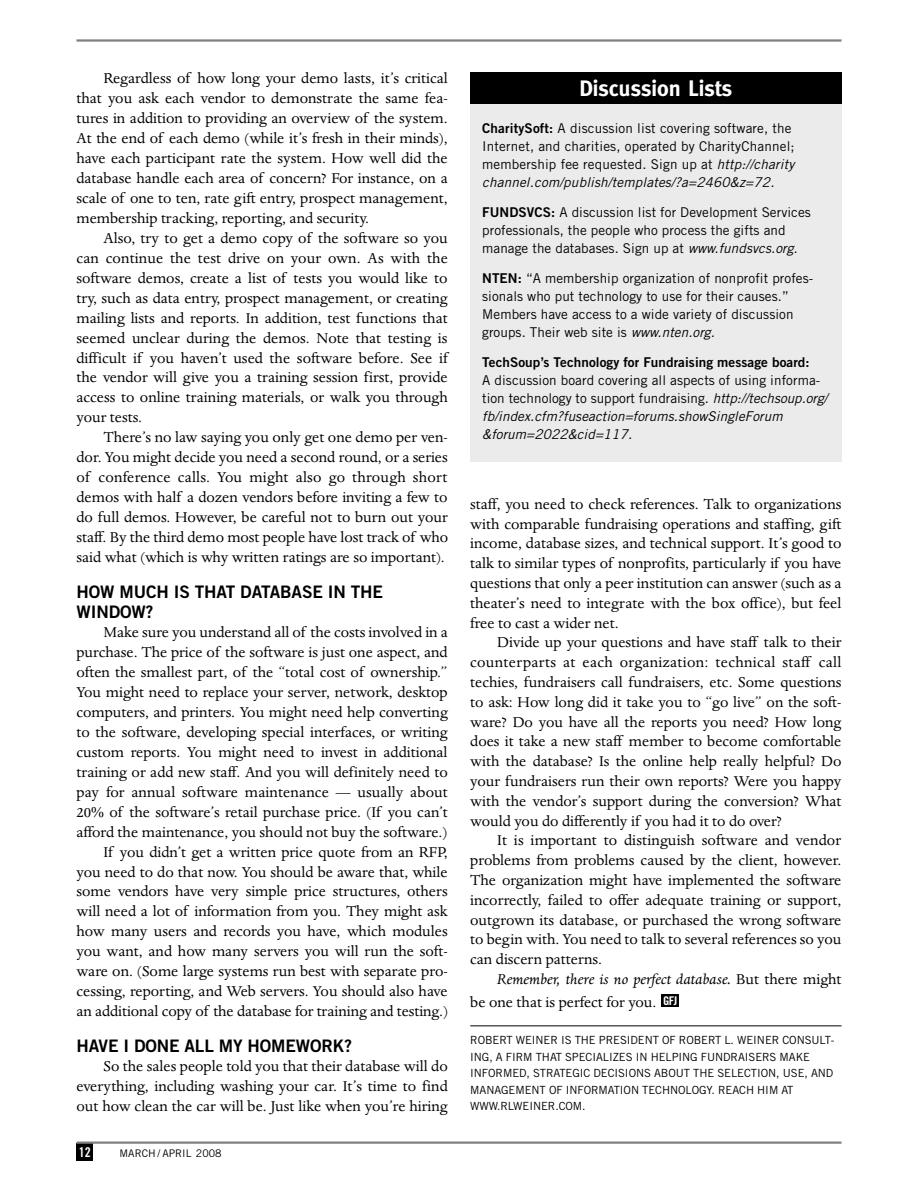
<style>
.page{position:relative;width:918px;height:1188px;background:#fff}
.page>*{position:absolute;margin:0;border:0;box-sizing:border-box;transform-origin:0 0}
.t1{font:700 22.5px "Meta";color:#fff}
.t2{font:17.25px/20.4px "Trade Gothic Bold Two";letter-spacing:-.005em;color:#000}
.t3{font:16.5px/20px "Dante";color:#000;text-align:justify}
.t4{font:13.5px/18px "Trade Gothic";letter-spacing:.005em;color:#000}
.t5{font:italic 13.5px/18px "Trade Gothic";letter-spacing:.005em;color:#000}
.t6{font:13.5px "Trade Gothic Bold Two";letter-spacing:.005em;color:#000}
.t7{font:13.5px "Trade Gothic Bold Cond Twenty";color:#fff}
.t8{font:12px "Trade Gothic Bold Cond Twenty";color:#fff;scale:1.06 1}
.t9{font:11.25px/16.5px "Trade Gothic";letter-spacing:-.005em;color:#000}
.t10{font:10.5px "Trade Gothic";color:#000}
.s1{font-family:"Trade Gothic Bold Two"}
.s2{font-style:italic}
.s3{font-style:normal}
</style>
<div class="page">
<hr style="left:76px;top:39px;width:766px;height:3px;background:#808080">
<div style="left:76px;top:1143px;width:17px;height:17px;background:#000"></div>
<hr style="left:76px;top:1142px;width:766px;height:2px;background:#808080">
<hr style="left:470px;top:1026px;width:372px;height:1px;background:#000">
<div style="left:661px;top:994px;width:18px;height:13px;background:#000"></div>
<div style="left:470px;top:72px;width:372px;height:390px;background:#ebebeb"></div>
<div style="left:470px;top:72px;width:372px;height:32px;background:#000"></div>
<p class="t3" style="left:77px;top:69px;width:373px;text-indent:27px">Regardless of how long your demo lasts, it’s critical that you ask each vendor to demonstrate the same fea&shy;tures in addition to providing an overview of the system.<br>At the end of each demo (while it’s fresh in their minds), have each participant rate the system. How well did the database handle each area of concern? For instance, on a scale of one to ten, rate gift entry, prospect management, membership tracking, reporting, and security.</p>
<p class="t3" style="left:77px;top:229px;width:373px;text-indent:27px">Also, try to get a demo copy of the software so you can continue the test drive on your own. As with the software demos, create a list of tests you would like to try, such as data entry, prospect management, or creating mailing lists and reports. In addition, test functions that seemed unclear during the demos. Note that testing is difficult if you haven’t used the software before. See if the vendor will give you a training session first, provide access to online training materials, or walk you through your tests.</p>
<p class="t3" style="left:77px;top:429px;width:373px;text-indent:27px">There’s no law saying you only get one demo per ven&shy;dor. You might decide you need a second round, or a series of conference calls. You might also go through short demos with half a dozen vendors before inviting a few to do full demos. However, be careful not to burn out your staff. By the third demo most people have lost track of who said what (which is why written ratings are so important).</p>
<p class="t2" style="left:76px;top:583px;width:308px">HOW MUCH IS THAT DATABASE IN THE<br>WINDOW?</p>
<p class="t3" style="left:76px;top:623px;width:373px;text-align:right">Make sure you understand all of the costs involved in a purchase. The price of the software is just one aspect, and often the smallest part, of the “total cost of ownership.” You might need to replace your server, network, desktop computers, and printers. You might need help converting to the software, developing special interfaces, or writing custom reports. You might need to invest in additional training or add new staff. And you will definitely need to pay for annual software maintenance — usually about 20% of the software’s retail purchase price. (If you can’t afford the maintenance, you should not buy the software.)<br>If you didn’t get a written price quote from an RFP, you need to do that now. You should be aware that, while some vendors have very simple price structures, others will need a lot of information from you. They might ask how many users and records you have, which modules you want, and how many servers you will run the soft&shy;ware on. (Some large systems run best with separate pro&shy;cessing, reporting, and Web servers. You should also have an additional copy of the database for training and testing.)</p>
<p class="t2" style="left:76px;top:1037px;width:277px">HAVE I DONE ALL MY HOMEWORK?</p>
<p class="t3" style="left:76px;top:1057px;width:373px;text-indent:27px">So the sales people told you that their database will do everything, including washing your car. It’s time to find out how clean the car will be. Just like when you’re hiring</p>
<p class="t7" style="left:79px;top:1147px;width:13px">12</p>
<p class="t10" style="left:120px;top:1150px;width:104px">MARCH / APRIL 2008</p>
<h1 class="t1" style="left:580px;top:75px;width:154px">Discussion Lists</h1>
<p class="t4" style="left:482px;top:120px;width:314px"><span class="s1">CharitySoft:</span> A discussion list covering software, the Internet, and charities, operated by CharityChannel; membership fee requested. Sign up at <span class="s2">http://charity channel.com/publish/templates/?a=2460&amp;z=72.</span></p>
<p class="t4" style="left:482px;top:204px;width:330px"><span class="s1">FUNDSVCS:</span> A discussion list for Development Services professionals, the people who process the gifts and manage the databases. Sign up at <span class="s2">www.fundsvcs.org.</span></p>
<p class="t4" style="left:482px;top:270px;width:333px"><span class="s1">NTEN:</span> “A membership organization of nonprofit profes&shy;sionals who put technology to use for their causes.” Members have access to a wide variety of discussion groups. Their web site is <span class="s2">www.nten.org.</span></p>
<p class="t6" style="left:482px;top:357px;width:329px">TechSoup’s Technology for Fundraising message board:</p>
<p class="t5" style="left:482px;top:372px;width:347px"><span class="s3">A discussion board covering all aspects of using informa&shy;tion technology to support fundraising.</span> http://techsoup.org/ fb/index.cfm?fuseaction=forums.showSingleForum &amp;forum=2022&amp;cid=117.</p>
<p class="t3" style="left:470px;top:495px;width:373px">staff, you need to check references. Talk to organizations with comparable fundraising operations and staffing, gift income, database sizes, and technical support. It’s good to talk to similar types of nonprofits, particularly if you have questions that only a peer institution can answer (such as a theater’s need to integrate with the box office), but feel free to cast a wider net.</p>
<p class="t3" style="left:470px;top:634px;width:373px;text-indent:27px">Divide up your questions and have staff talk to their counterparts at each organization: technical staff call techies, fundraisers call fundraisers, etc. Some questions to ask: How long did it take you to “go live” on the soft&shy;ware? Do you have all the reports you need? How long does it take a new staff member to become comfortable with the database? Is the online help really helpful? Do your fundraisers run their own reports? Were you happy with the vendor’s support during the conversion? What would you do differently if you had it to do over?</p>
<p class="t3" style="left:470px;top:832px;width:373px;text-indent:27px">It is important to distinguish software and vendor problems from problems caused by the client, however.<br>The organization might have implemented the software incorrectly, failed to offer adequate training or support, outgrown its database, or purchased the wrong software to begin with. You need to talk to several references so you can discern patterns.</p>
<p class="t3" style="left:470px;top:969px;width:373px;line-height:22.5px;text-indent:27px"><span class="s2">Remember, there is no perfect database.</span> But there might be one that is perfect for you.</p>
<p class="t9" style="left:470px;top:1033px;width:366px">ROBERT WEINER IS THE PRESIDENT OF ROBERT L. WEINER CONSULT-ING, A FIRM THAT SPECIALIZES IN HELPING FUNDRAISERS MAKE INFORMED, STRATEGIC DECISIONS ABOUT THE SELECTION, USE, AND MANAGEMENT OF INFORMATION TECHNOLOGY. REACH HIM AT WWW.RLWEINER.COM.</p>
<p class="t8" style="left:663px;top:996px;width:15px">GFJ</p>
</div>
